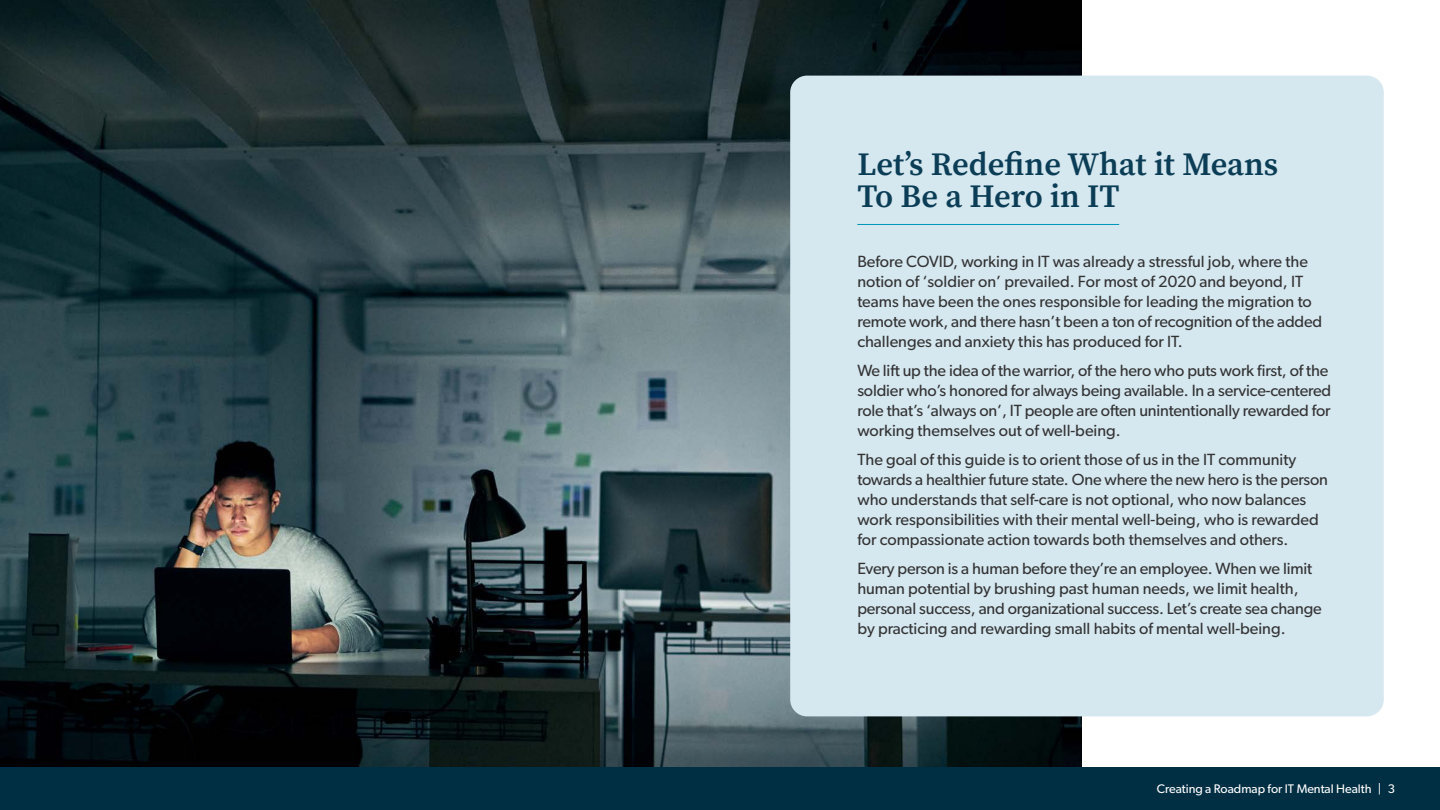
<style>
.page{position:relative;width:1440px;height:810px;background:#fff}
.page>*{position:absolute;margin:0;border:0;box-sizing:border-box;transform-origin:0 0}
.t1{font:600 32.5px/32.5px "Source Serif Pro";color:#0b3e56}
.t2{font:16.25px/20px "Gibson";color:#333334}
.t3{font:12.5px "Gibson";color:#fff}
</style>
<div class="page">
<img style="left:0;top:0;width:1082px;height:768px">
<div style="left:790px;top:76px;width:594px;height:640px;background:#d5e7ef;border-radius:17px"></div>
<hr style="left:857px;top:224px;width:262px;height:1px;background:#0097b9">
<div style="left:0;top:768px;width:1440px;height:42px;background:#002e43"></div>
<h1 class="t1" style="left:857px;top:147px;width:423px">Let’s Redefine What it Means<br>To Be a Hero in IT</h1>
<p class="t2" style="left:857px;top:251px;width:466px">Before COVID, working in IT was already a stressful job, where the notion of ‘soldier on’ prevailed. For most of 2020 and beyond, IT teams have been the ones responsible for leading the migration to remote work, and there hasn’t been a ton of recognition of the added challenges and anxiety this has produced for IT.</p>
<p class="t2" style="left:857px;top:360px;width:475px">We lift up the idea of the warrior, of the hero who puts work first, of the soldier who’s honored for always being available. In a service-centered role that’s ‘always on’, IT people are often unintentionally rewarded for working themselves out of well-being.</p>
<p class="t2" style="left:857px;top:449px;width:472px">The goal of this guide is to orient those of us in the IT community towards a healthier future state. One where the new hero is the person who understands that self-care is not optional, who now balances work responsibilities with their mental well-being, who is rewarded for compassionate action towards both themselves and others.</p>
<p class="t2" style="left:857px;top:558px;width:466px">Every person is a human before they’re an employee. When we limit human potential by brushing past human needs, we limit health, personal success, and organizational success. Let’s create sea change by practicing and rewarding small habits of mental well-being.</p>
<p class="t3" style="left:1157px;top:781px;width:240px">Creating a Roadmap for IT Mental Health | 3</p>
</div>
